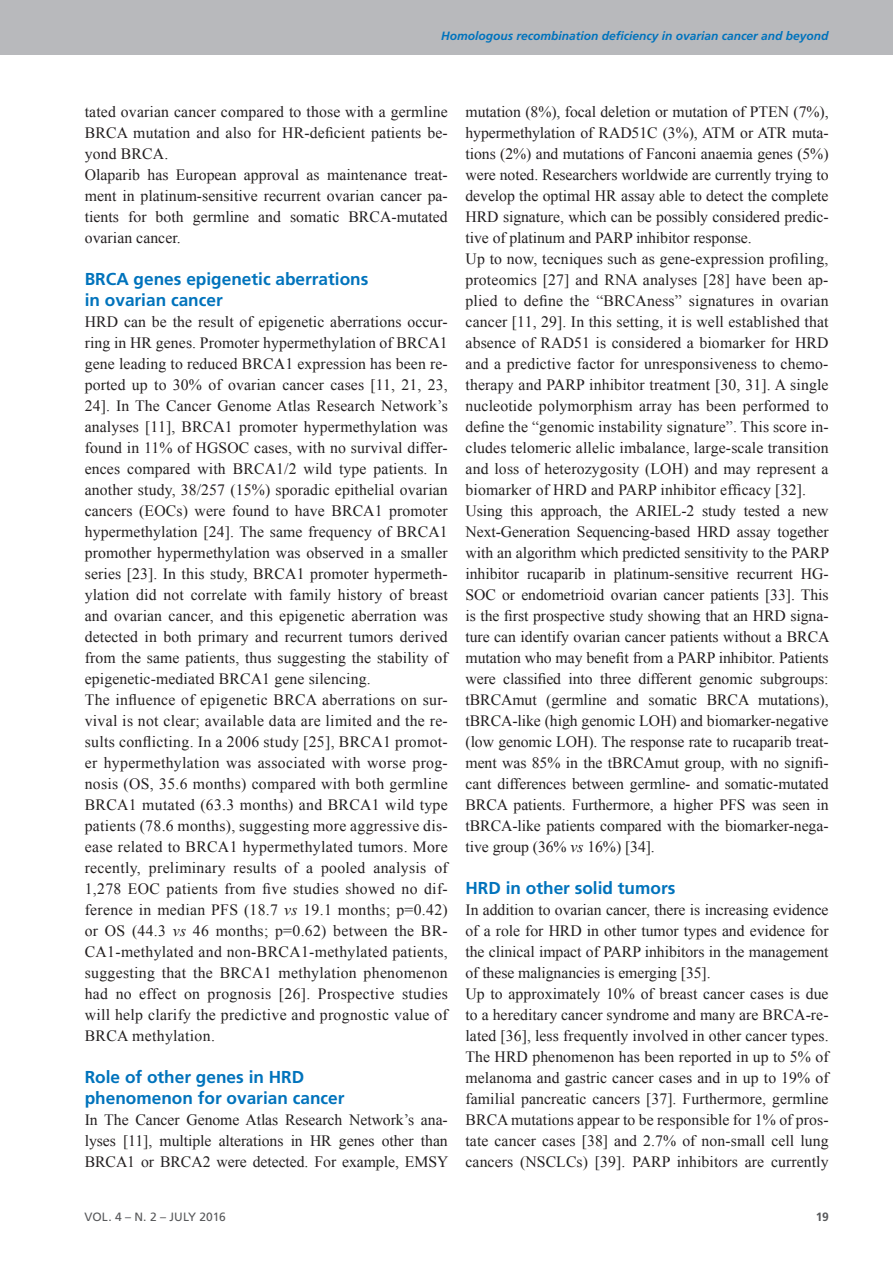
<style>
.page{position:relative;width:893px;height:1264px;background:#fff}
.page>*{position:absolute;margin:0;border:0;box-sizing:border-box;transform-origin:0 0}
.t1{font:700 17.25px/21px "Frutiger";color:#0073bc}
.t2{font:15.75px/21px "Times New Roman";letter-spacing:.01em;color:#231f20}
.t3{font:italic 700 12px "Frutiger";color:#0073bc}
.t4{font:12px "Frutiger";letter-spacing:.005em;color:#57585a}
.t5{font:700 12px "Frutiger";color:#57585a}
.s1{font-style:italic}
</style>
<div class="page">
<div style="left:0;top:0;width:893px;height:54px;background:#b8b9bc"></div>
<p class="t3" style="left:441px;top:29px;width:389px">Homologous recombination deficiency in ovarian cancer and beyond</p>
<p class="t2" style="left:85px;top:101px;width:365px">tated ovarian cancer compared to those with a germline BRCA mutation and also for HR-deficient patients be&shy;yond BRCA.<br>Olaparib has European approval as maintenance treat&shy;ment in platinum-sensitive recurrent ovarian cancer pa&shy;tients for both germline and somatic BRCA-mutated ovarian cancer.</p>
<p class="t1" style="left:85px;top:268px;width:285px">BRCA genes epigenetic aberrations in ovarian cancer</p>
<p class="t2" style="left:85px;top:311px;width:365px">HRD can be the result of epigenetic aberrations occur&shy;ring in HR genes. Promoter hypermethylation of BRCA1 gene leading to reduced BRCA1 expression has been re&shy;ported up to 30% of ovarian cancer cases [11, 21, 23, 24]. In The Cancer Genome Atlas Research Network’s analyses [11], BRCA1 promoter hypermethylation was found in 11% of HGSOC cases, with no survival differ&shy;ences compared with BRCA1/2 wild type patients. In another study, 38/257 (15%) sporadic epithelial ovarian cancers (EOCs) were found to have BRCA1 promoter hypermethylation [24]. The same frequency of BRCA1 promother hypermethylation was observed in a smaller series [23]. In this study, BRCA1 promoter hypermeth&shy;ylation did not correlate with family history of breast and ovarian cancer, and this epigenetic aberration was detected in both primary and recurrent tumors derived from the same patients, thus suggesting the stability of epigenetic-mediated BRCA1 gene silencing.<br>The influence of epigenetic BRCA aberrations on sur&shy;vival is not clear; available data are limited and the re&shy;sults conflicting. In a 2006 study [25], BRCA1 promot&shy;er hypermethylation was associated with worse prog&shy;nosis (OS, 35.6 months) compared with both germline BRCA1 mutated (63.3 months) and BRCA1 wild type patients (78.6 months), suggesting more aggressive dis&shy;ease related to BRCA1 hypermethylated tumors. More recently, preliminary results of a pooled analysis of 1,278 EOC patients from five studies showed no dif&shy;ference in median PFS (18.7 <span class="s1">vs</span> 19.1 months; p=0.42) or OS (44.3 <span class="s1">vs</span> 46 months; p=0.62) between the BR-CA1-methylated and non-BRCA1-methylated patients, suggesting that the BRCA1 methylation phenomenon had no effect on prognosis [26]. Prospective studies will help clarify the predictive and prognostic value of BRCA methylation.</p>
<p class="t1" style="left:85px;top:1066px;width:261px">Role of other genes in HRD phenomenon for ovarian cancer</p>
<p class="t2" style="left:85px;top:1109px;width:365px;text-align:justify">In The Cancer Genome Atlas Research Network’s ana&shy;lyses [11], multiple alterations in HR genes other than BRCA1 or BRCA2 were detected. For example, EMSY</p>
<p class="t2" style="left:466px;top:101px;width:365px">mutation (8%), focal deletion or mutation of PTEN (7%), hypermethylation of RAD51C (3%), ATM or ATR muta&shy;tions (2%) and mutations of Fanconi anaemia genes (5%) were noted. Researchers worldwide are currently trying to develop the optimal HR assay able to detect the complete HRD signature, which can be possibly considered predic&shy;tive of platinum and PARP inhibitor response.<br>Up to now, tecniques such as gene-expression profiling, proteomics [27] and RNA analyses [28] have been ap&shy;plied to define the “BRCAness” signatures in ovarian cancer [11, 29]. In this setting, it is well established that absence of RAD51 is considered a biomarker for HRD and a predictive factor for unresponsiveness to chemo&shy;therapy and PARP inhibitor treatment [30, 31]. A single nucleotide polymorphism array has been performed to define the “genomic instability signature”. This score in&shy;cludes telomeric allelic imbalance, large-scale transition and loss of heterozygosity (LOH) and may represent a biomarker of HRD and PARP inhibitor efficacy [32].<br>Using this approach, the ARIEL-2 study tested a new Next-Generation Sequencing-based HRD assay together with an algorithm which predicted sensitivity to the PARP inhibitor rucaparib in platinum-sensitive recurrent HG-SOC or endometrioid ovarian cancer patients [33]. This is the first prospective study showing that an HRD signa&shy;ture can identify ovarian cancer patients without a BRCA mutation who may benefit from a PARP inhibitor. Patients were classified into three different genomic subgroups: tBRCAmut (germline and somatic BRCA mutations), tBRCA-like (high genomic LOH) and biomarker-negative (low genomic LOH). The response rate to rucaparib treat&shy;ment was 85% in the tBRCAmut group, with no signifi&shy;cant differences between germline- and somatic-mutated BRCA patients. Furthermore, a higher PFS was seen in tBRCA-like patients compared with the biomarker-nega&shy;tive group (36% <span class="s1">vs</span> 16%) [34].</p>
<p class="t1" style="left:466px;top:877px;width:211px">HRD in other solid tumors</p>
<p class="t2" style="left:466px;top:899px;width:365px">In addition to ovarian cancer, there is increasing evidence of a role for HRD in other tumor types and evidence for the clinical impact of PARP inhibitors in the management of these malignancies is emerging [35].<br>Up to approximately 10% of breast cancer cases is due to a hereditary cancer syndrome and many are BRCA-re&shy;lated [36], less frequently involved in other cancer types.<br>The HRD phenomenon has been reported in up to 5% of melanoma and gastric cancer cases and in up to 19% of familial pancreatic cancers [37]. Furthermore, germline BRCA mutations appear to be responsible for 1% of pros&shy;tate cancer cases [38] and 2.7% of non-small cell lung cancers (NSCLCs) [39]. PARP inhibitors are currently</p>
<p class="t4" style="left:84px;top:1209px;width:143px">VOL. 4 – N. 2 – JULY 2016</p>
<p class="t5" style="left:816px;top:1209px;width:15px">19</p>
</div>
